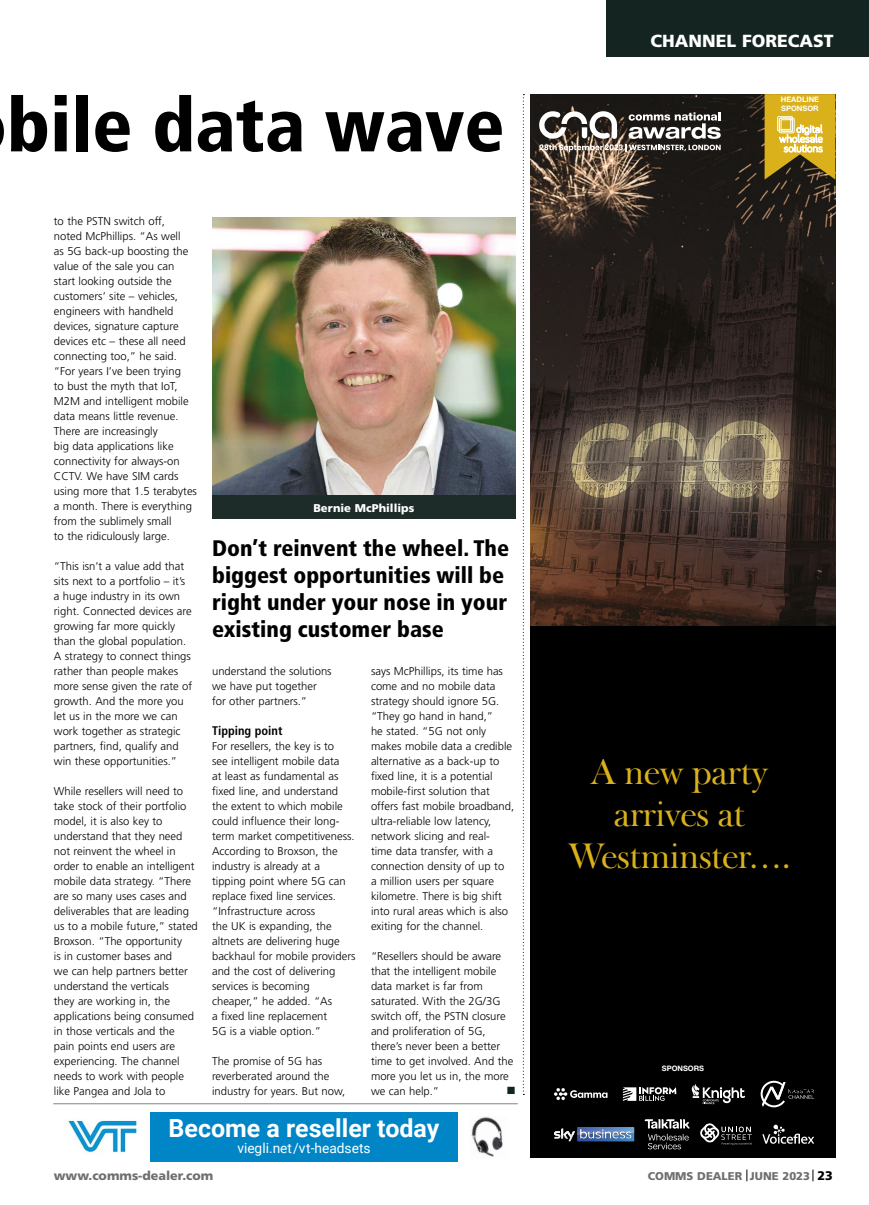
<style>
.page{position:relative;width:869px;height:1205px;background:#fff}
.page>*{position:absolute;margin:0;border:0;box-sizing:border-box;transform-origin:0 0}
.t1{font:900 condensed 75.12px "Frutiger";color:#000}
.t2{font:35px/42px "Big Moore";color:#dab11b;text-align:center}
.t3{font:700 25px "Roboto";color:#fff}
.t4{font:900 condensed 22.5px/27px "Frutiger";color:#000}
.t5{font:900 17.5px "Frutiger";color:#fff}
.t6{font:13.75px "Roboto";color:#fff}
.t7{font:900 12.5px "Frutiger";color:#706f6f}
.t8{font:700 condensed 12.5px "Frutiger";color:#000}
.t9{font:12.5px "Wingdings";color:#142521}
.t10{font:300 11.25px/15px "Frutiger";color:#000}
.t11{font:900 11.25px "Frutiger";color:#706f6f}
.t12{font:900 11.25px "Frutiger";color:#fff}
.t13{font:700 7.5px/9px "Helvetica Neue LT Std";color:#fff}
.s1{font-size:12.5px;color:#000}
</style>
<div class="page">
<svg style="left:746px;top:1169px;width:1px;height:12px"></svg>
<svg style="left:812px;top:1169px;width:1px;height:12px"></svg>
<hr style="left:53px;top:1103px;width:464px;height:1px;background:#9d9d9c">
<div style="left:606px;top:0;width:262px;height:57px;background:#142521"></div>
<img style="left:212px;top:217px;width:303px;height:278px">
<div style="left:212px;top:495px;width:303px;height:24px;background:#1d2c28"></div>
<svg style="left:522px;top:94px;width:2px;height:1001px"></svg>
<div style="left:530px;top:94px;width:304px;height:1063px;background:#000"></div>
<img style="left:530px;top:94px;width:304px;height:532px">
<svg style="left:539px;top:111px;width:181px;height:41px;background:#716c68"></svg>
<svg style="left:764px;top:94px;width:71px;height:86px;background:#c1a336"></svg>
<svg style="left:691px;top:1084px;width:54px;height:20px"></svg>
<svg style="left:760px;top:1081px;width:53px;height:26px"></svg>
<svg style="left:554px;top:1127px;width:80px;height:14px"></svg>
<img style="left:554px;top:1128px;width:20px;height:8px">
<svg style="left:644px;top:1119px;width:45px;height:9px"></svg>
<svg style="left:648px;top:1134px;width:40px;height:15px"></svg>
<svg style="left:700px;top:1123px;width:52px;height:22px"></svg>
<svg style="left:762px;top:1124px;width:51px;height:20px"></svg>
<svg style="left:622px;top:1087px;width:54px;height:14px"></svg>
<svg style="left:554px;top:1088px;width:53px;height:12px"></svg>
<img style="left:68px;top:1120px;width:69px;height:33px">
<img style="left:471px;top:1117px;width:32px;height:40px">
<div style="left:150px;top:1112px;width:307px;height:49px;background:#0085c7"></div>
<h1 class="t1" style="left:7px;top:80px;width:499px">bile data wave</h1>
<p class="t10" style="left:54px;top:214px;width:144px">to the PSTN switch off,<br>noted McPhillips. “As well<br>as 5G back-up boosting the value of the sale you can start looking outside the customers’ site – vehicles, engineers with handheld devices, signature capture devices etc – these all need connecting too,” he said. “For years I’ve been trying<br>to bust the myth that IoT,<br>M2M and intelligent mobile data means little revenue.<br>There are increasingly<br>big data applications like connectivity for always-on<br>CCTV. We have SIM cards using more that 1.5 terabytes a month. There is everything from the sublimely small<br>to the ridiculously large.</p>
<p class="t10" style="left:54px;top:559px;width:140px">“This isn’t a value add that sits next to a portfolio – it’s a huge industry in its own right. Connected devices are growing far more quickly than the global population.<br>A strategy to connect things rather than people makes more sense given the rate of growth. And the more you let us in the more we can work together as strategic partners, find, qualify and win these opportunities.”</p>
<p class="t10" style="left:54px;top:783px;width:145px">While resellers will need to take stock of their portfolio model, it is also key to understand that they need not reinvent the wheel in order to enable an intelligent mobile data strategy. “There are so many uses cases and deliverables that are leading us to a mobile future,” stated<br>Broxson. “The opportunity<br>is in customer bases and<br>we can help partners better understand the verticals<br>they are working in, the applications being consumed in those verticals and the pain points end users are experiencing. The channel needs to work with people like Pangea and Jola to</p>
<p class="t12" style="left:313px;top:501px;width:102px">Bernie McPhillips</p>
<h3 class="t4" style="left:212px;top:535px;width:298px">Don’t reinvent the wheel. The biggest opportunities will be right under your nose in your existing customer base</h3>
<p class="t10" style="left:212px;top:663px;width:121px">understand the solutions we have put together for other partners.”</p>
<p class="t8" style="left:212px;top:723px;width:72px">Tipping point</p>
<p class="t10" style="left:212px;top:739px;width:145px">For resellers, the key is to<br>see intelligent mobile data<br>at least as fundamental as fixed line, and understand the extent to which mobile could influence their long&shy;term market competitiveness.<br>According to Broxson, the industry is already at a tipping point where 5G can replace fixed line services. “Infrastructure across<br>the UK is expanding, the altnets are delivering huge backhaul for mobile providers and the cost of delivering services is becoming cheaper,” he added. “As<br>a fixed line replacement<br>5G is a viable option.”</p>
<p class="t10" style="left:212px;top:1054px;width:135px">The promise of 5G has reverberated around the industry for years. But now,</p>
<p class="t10" style="left:371px;top:664px;width:145px">says McPhillips, its time has come and no mobile data strategy should ignore 5G. “They go hand in hand,”<br>he stated. “5G not only makes mobile data a credible alternative as a back-up to fixed line, it is a potential mobile-first solution that offers fast mobile broadband, ultra-reliable low latency, network slicing and real-<br>time data transfer, with a connection density of up to<br>a million users per square kilometre. There is big shift into rural areas which is also exiting for the channel.</p>
<p class="t10" style="left:371px;top:948px;width:144px">“Resellers should be aware that the intelligent mobile data market is far from saturated. With the 2G/3G switch off, the PSTN closure and proliferation of 5G, there’s never been a better time to get involved. And the more you let us in, the more we can help.”</p>
<p class="t9" style="left:506px;top:1084px;width:11px">■</p>
<h3 class="t3" style="left:168px;top:1111px;width:272px">Become a reseller today</h3>
<p class="t6" style="left:237px;top:1138px;width:135px">viegli.net/vt-headsets</p>
<h3 class="t5" style="left:650px;top:30px;width:184px">CHANNEL FORECAST</h3>
<p class="t13" style="left:780px;top:94px;width:40px">HEADLINE<br>SPONSOR</p>
<h2 class="t2" style="left:568px;top:751px;width:223px">A new party arrives at<br>Westminster….</h2>
<p class="t13" style="left:661px;top:1063px;width:44px">SPONSORS</p>
<p class="t7" style="left:54px;top:1167px;width:161px">www.comms-dealer.com</p>
<p class="t11" style="left:647px;top:1169px;width:186px">COMMS DEALER JUNE 2023 <span class="s1">23</span></p>
</div>
